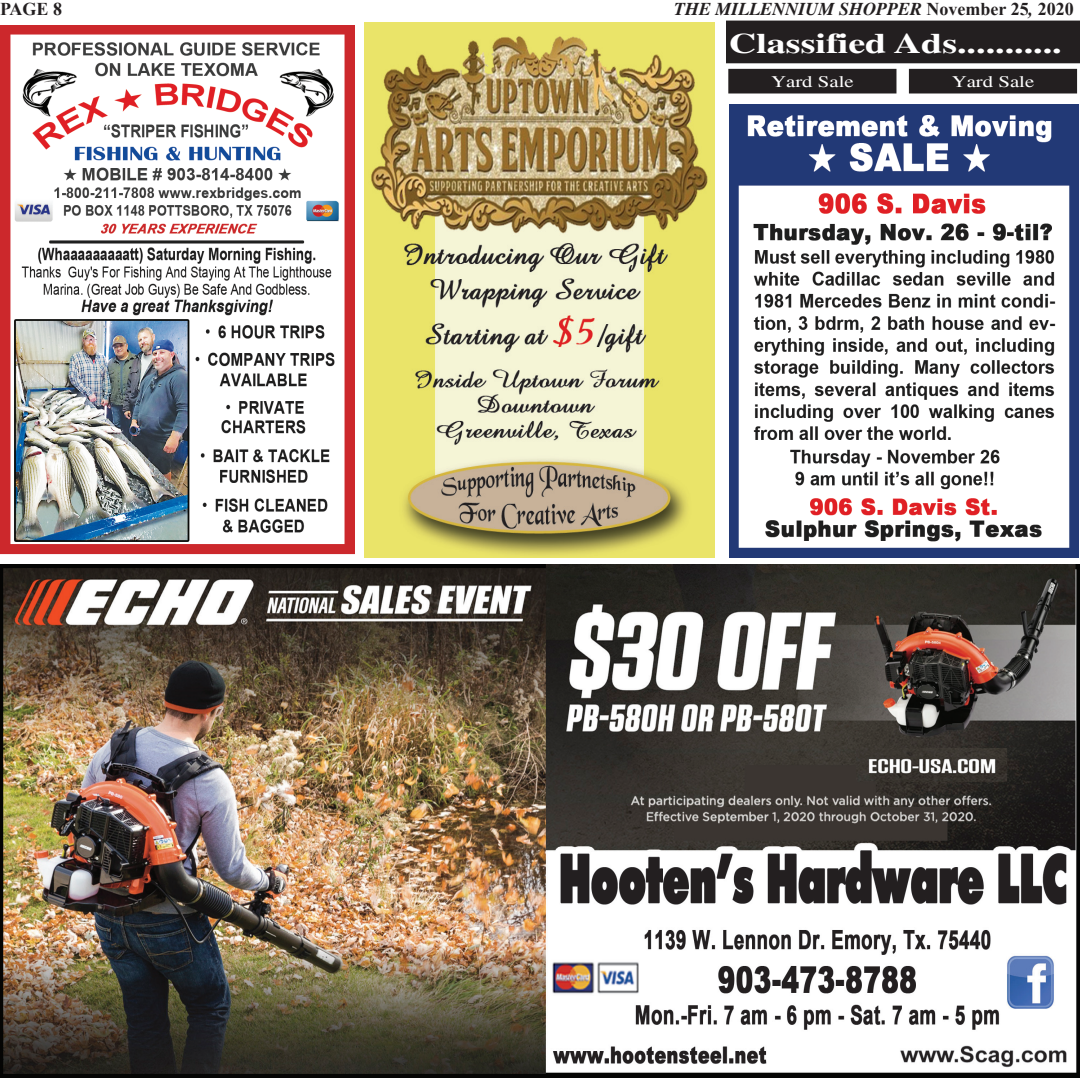
<style>
.page{position:relative;width:1080px;height:1080px;background:#fff}
.page>*{position:absolute;margin:0;border:0;box-sizing:border-box;transform-origin:0 0}
.Line_Ads{font:700 28.5px "Times";color:#fff;scale:1.33 1}
.t1{font:italic 700 18px "Times New Roman";color:#231f20}
.t2{font:700 18px "Times New Roman";color:#231f20}
.Line_Ads-2{font:16.35px "Times";color:#fff;scale:1.27 1}
.s1{font-style:normal}
</style>
<div class="page">
<div style="left:729px;top:69px;width:167px;height:24px;background:#231f20"></div>
<div style="left:910px;top:69px;width:166px;height:24px;background:#231f20"></div>
<div style="left:727px;top:22px;width:352px;height:40px;background:#231f20"></div>
<div style="left:726px;top:21px;width:354px;height:42px;border:2px solid #231f20"></div>
<img style="left:0;top:564px;width:1080px;height:514px">
<img style="left:0;top:25px;width:354px;height:530px">
<img style="left:364px;top:22px;width:350px;height:535px">
<img style="left:729px;top:104px;width:350px;height:454px">
<p class="t2" style="left:0;top:-4px;width:64px">PAGE 8</p>
<p class="t1" style="left:674px;top:-2px;width:401px">THE MILLENNIUM SHOPPER <span class="s1">November 25</span>, <span class="s1">2020</span></p>
<p class="Line_Ads" style="left:729px;top:27px;width:252px">Classified Ads...........</p>
<p class="Line_Ads-2" style="left:771px;top:72px;width:67px">Yard Sale</p>
<p class="Line_Ads-2" style="left:952px;top:72px;width:67px">Yard Sale</p>
</div>
